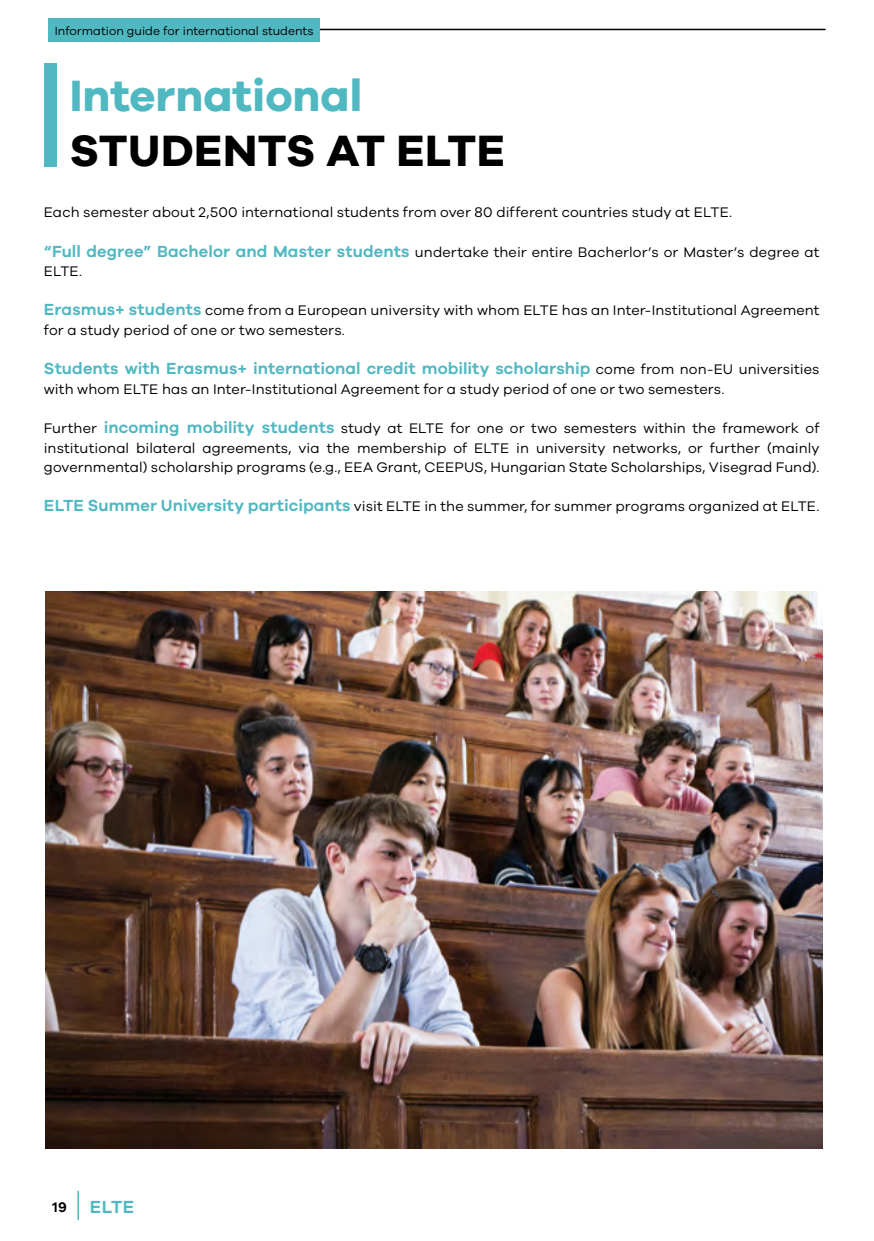
<style>
.page{position:relative;width:874px;height:1241px;background:#fff}
.page>*{position:absolute;margin:0;border:0;box-sizing:border-box;transform-origin:0 0}
.t1{font:700 45.15px "Galano Grotesque";letter-spacing:.01em;color:#000}
.t2{font:700 45.15px "Galano Grotesque";color:#50b8c1}
.t3{font:600 18.03px "Galano Grotesque Alt";color:#50b8c1}
.t4{font:600 16.62px "Galano Grotesque";letter-spacing:.005em;color:#50b8c1}
.t5{font:14.35px/19.6px "Galano Grotesque";letter-spacing:.01em;color:#000}
.t6{font:600 14.35px "Galano Grotesque";color:#000}
.t7{font:12.08px "Galano Grotesque";color:#000}
.s1{font-weight:600;font-size:16.62px;color:#50b8c1}
.s2{font-weight:400;font-size:14.35px;color:#000}
</style>
<div class="page">
<hr style="left:181px;top:29px;width:644px;height:1px;background:#000">
<hr style="left:77px;top:1190px;width:2px;height:29px;background:#50b8c1">
<div style="left:48px;top:19px;width:272px;height:23px;background:#50b8c1"></div>
<div style="left:44px;top:63px;width:12px;height:103px;background:#50b8c1"></div>
<img style="left:45px;top:591px;width:776px;height:557px">
<p class="t7" style="left:55px;top:23px;width:260px">Information guide for international students</p>
<h1 class="t2" style="left:70px;top:68px;width:294px">International</h1>
<h1 class="t1" style="left:70px;top:122px;width:436px">STUDENTS AT ELTE</h1>
<p class="t5" style="left:44px;top:202px;width:689px">Each semester about 2,500 international students from over 80 different countries study at ELTE.</p>
<p class="t5" style="left:44px;top:241px;width:776px"><span class="s1">“Full degree” Bachelor and Master students</span> undertake their entire Bacherlor’s or Master’s degree at<br>ELTE.</p>
<p class="t5" style="left:44px;top:300px;width:776px"><span class="s1">Erasmus+ students</span> come from a European university with whom ELTE has an Inter-Institutional Agreement for a study period of one or two semesters.</p>
<p class="t4" style="left:44px;top:358px;width:776px">Students with Erasmus+ international credit mobility scholarship <span class="s2">come from non-EU universities</span></p>
<p class="t5" style="left:44px;top:379px;width:681px">with whom ELTE has an Inter-Institutional Agreement for a study period of one or two semesters.</p>
<p class="t5" style="left:44px;top:418px;width:776px;text-align:justify">Further <span class="s1">incoming mobility students</span> study at ELTE for one or two semesters within the framework of institutional bilateral agreements, via the membership of ELTE in university networks, or further (mainly governmental) scholarship programs (e.g., EEA Grant, CEEPUS, Hungarian State Scholarships, Visegrad Fund).</p>
<p class="t5" style="left:44px;top:496px;width:776px"><span class="s1">ELTE Summer University participants</span> visit ELTE in the summer, for summer programs organized at ELTE.</p>
<p class="t6" style="left:53px;top:1197px;width:16px">19</p>
<p class="t3" style="left:90px;top:1194px;width:46px">ELTE</p>
</div>
